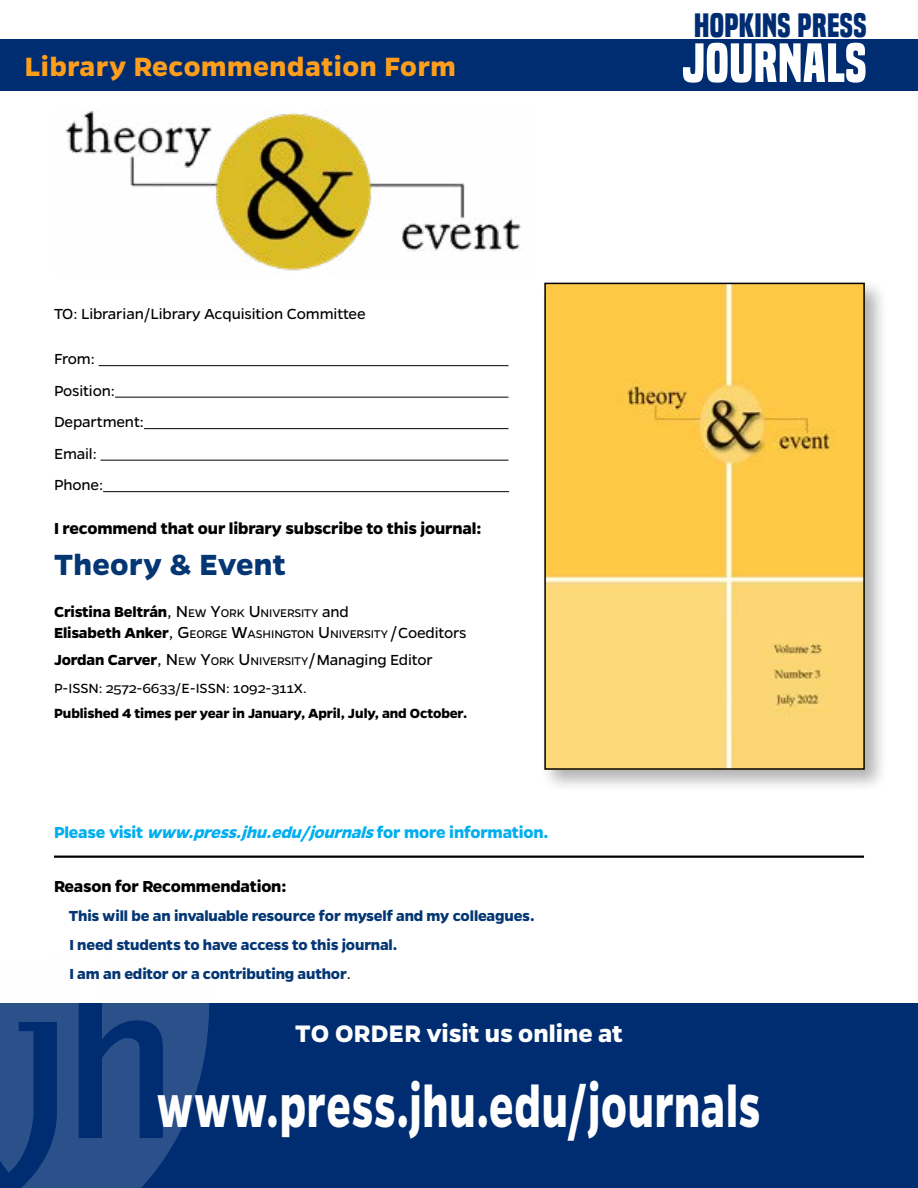
<style>
.page{position:relative;width:918px;height:1188px;background:#fff}
.page>*{position:absolute;margin:0;border:0;box-sizing:border-box;transform-origin:0 0}
.t1{font:700 65.85px "Gentona";letter-spacing:.015em;color:#fff;scale:.7 1}
.t2{font:700 51px "Built Titling Rg";letter-spacing:.015em;color:#fff}
.Journal_Title{font:700 33px "Gentona";letter-spacing:.01em;color:#043673}
.t3{font:700 31.5px "Built Titling Rg";letter-spacing:.01em;color:#002d72}
.t4{font:700 30px "Gentona";letter-spacing:.02em;color:#ff9e1b}
.t5{font:700 27px "Gentona";color:#fff}
.I_reccomend{font:700 18px "Gentona";letter-spacing:-.01em;color:#000}
.t6{font:700 18px "Gentona";letter-spacing:-.01em;color:#00aeef}
.t7{font:700 16.5px/29.2px "Gentona";letter-spacing:-.01em;color:#043673}
.To-From{font:16.5px/31.5px "Gentona";letter-spacing:-.01em;color:#000}
.Editor_Block{font:700 16.5px "Gentona";letter-spacing:-.01em;color:#000}
.Frequency{font:700 15px "Gentona";letter-spacing:-.01em;color:#000}
.Frequency_Volume_Iss{font:15px "Gentona";color:#000}
.Editor_Block-2{font:12.6px "Gentona";letter-spacing:-.015em;color:#000}
.s1{font-weight:400;font-size:18px}
.s2{font-weight:400;font-size:12.6px}
.s3{font-weight:400}
.s4{font-weight:700;font-size:16.5px}
.s5{font-size:18px}
.s6{font-size:16.5px}
.s7{font-style:italic}
.s8{font-weight:400;color:#000}
</style>
<div class="page">
<div style="left:0;top:39px;width:918px;height:52px;background:#002d72"></div>
<div style="left:0;top:1003px;width:918px;height:185px;background:#002d72"></div>
<svg style="left:0;top:1003px;width:209px;height:185px;fill:#2c518a"></svg>
<img style="left:65px;top:110px;width:456px;height:161px">
<div style="left:540px;top:278px;width:348px;height:515px;background:#000;opacity:.31"></div>
<img style="left:547px;top:286px;width:315px;height:481px">
<div style="left:544px;top:283px;width:321px;height:487px;border:2px solid #000"></div>
<hr style="left:54px;top:856px;width:810px;height:2px;background:#000">
<hr style="left:99px;top:365px;width:409px;height:1px;background:#000">
<hr style="left:115px;top:397px;width:393px;height:1px;background:#000">
<hr style="left:144px;top:428px;width:364px;height:1px;background:#000">
<hr style="left:100px;top:460px;width:409px;height:1px;background:#000">
<hr style="left:103px;top:491px;width:406px;height:1px;background:#000">
<h3 class="t4" style="left:25px;top:49px;width:432px">Library Recommendation Form</h3>
<h3 class="t3" style="left:694px;top:7px;width:174px">HOPKINS PRESS</h3>
<h2 class="t2" style="left:682px;top:33px;width:186px">JOURNALS</h2>
<p class="To-From" style="left:54px;top:298px;width:313px">TO: Librarian/Library Acquisition Committee</p>
<p class="To-From" style="left:54px;top:343px;width:92px">From:<br>Position:<br>Department:<br>Email:<br>Phone:</p>
<p class="I_reccomend" style="left:54px;top:518px;width:429px">I recommend that our library subscribe to this journal:</p>
<p class="Journal_Title" style="left:54px;top:546px;width:233px">Theory &amp; Event</p>
<p class="Editor_Block" style="left:54px;top:602px;width:296px">Cristina Beltrán<span class="s1">, N</span><span class="s2">EW</span> <span class="s1">Y</span><span class="s2">ORK</span> <span class="s1">U</span><span class="s2">N IVERSITY</span> <span class="s3">and</span></p>
<p class="Editor_Block-2" style="left:54px;top:627px;width:414px"><span class="s4">Elisabeth Anker</span><span class="s5">, G</span>EORGE <span class="s5">W</span>ASHINGTON <span class="s5">U</span>N IVERSITY <span class="s5">/</span> <span class="s6">Coeditors</span></p>
<p class="Editor_Block-2" style="left:54px;top:654px;width:380px"><span class="s4">Jordan Carver</span><span class="s5">, N</span>EW <span class="s5">Y</span>ORK <span class="s5">U</span>N IVERSITY<span class="s5">/</span> <span class="s6">Managing Editor</span></p>
<p class="Frequency_Volume_Iss" style="left:54px;top:680px;width:254px">P-ISSN: 2572-6633/E-ISSN: 1092-311X.</p>
<p class="Frequency" style="left:54px;top:704px;width:415px">Published 4 times per year in January, April, July, and October.</p>
<p class="t6" style="left:54px;top:821px;width:496px">Please visit <span class="s7">www.press.jhu.edu/journals</span>for more information.</p>
<p class="I_reccomend" style="left:54px;top:875px;width:234px">Reason for Recommendation:</p>
<p class="t7" style="left:69px;top:901px;width:467px">This will be an invaluable resource for myself and my colleagues.<br>I need students to have access to this journal.<br>I am an editor or a contributing author<span class="s8">.</span></p>
<h3 class="t5" style="left:295px;top:1018px;width:329px">TO ORDER visit us online at</h3>
<h1 class="t1" style="left:157px;top:1068px;width:863px">www.press.jhu.edu/journals</h1>
</div>
